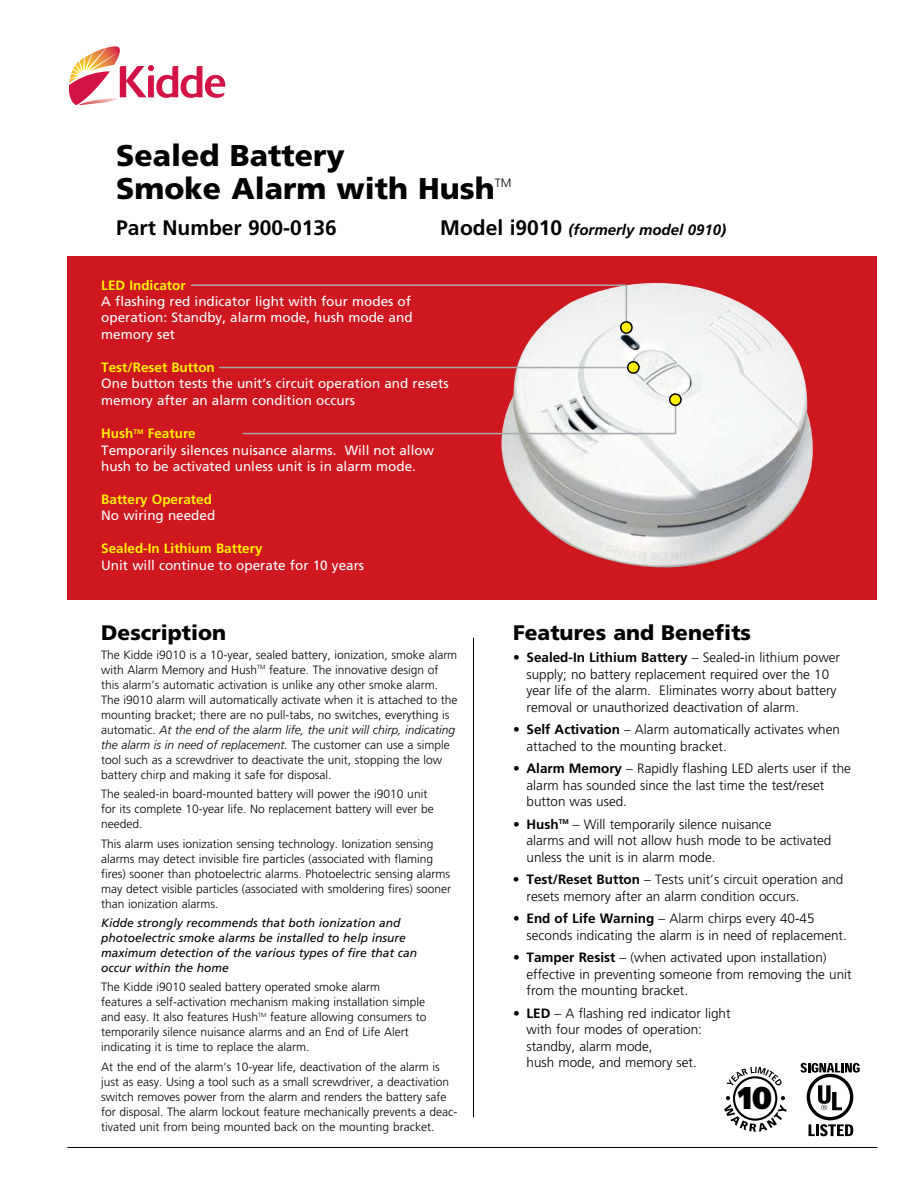
<style>
.page{position:relative;width:918px;height:1188px;background:#fff}
.page>*{position:absolute;margin:0;border:0;box-sizing:border-box;transform-origin:0 0}
.t1{font:900 31.5px "Frutiger";color:#000;scale:.85 1}
.t2{font:900 30px/33px "Frutiger";color:#000}
.t3{font:900 21px "Frutiger";color:#000}
.t4{font:700 21px "Frutiger";color:#000}
.t5{font:italic 700 15px "Frutiger";color:#000}
.t6{font:300 13.5px/16.5px "Frutiger";color:#000}
.t7{font:13.5px/16.5px "Frutiger";color:#fff}
.t8{font:700 13.5px "Frutiger";color:#fff200}
.t9{font:300 12px/15px "Frutiger";color:#000}
.t10{font:italic 12px/15px "Frutiger";color:#000}
.s1{font-style:normal;font-size:21px}
.s2{font-weight:700;color:#fff200}
.s3{font-style:italic}
.s4{font-weight:700}
</style>
<div class="page">
<div style="left:68px;top:256px;width:810px;height:344px;background:#ce171e"></div>
<svg style="left:69px;top:46px;width:156px;height:59px"></svg>
<hr style="left:473px;top:638px;width:1px;height:479px;background:#000">
<svg style="left:726px;top:1067px;width:56px;height:19px"></svg>
<div style="left:733px;top:1076px;width:44px;height:45px;border:2px solid #000;border-radius:50%"></div>
<svg style="left:724px;top:1096px;width:63px;height:36px"></svg>
<hr style="left:68px;top:1147px;width:810px;height:1px;background:#000">
<img style="left:502px;top:283px;width:311px;height:285px">
<svg style="left:191px;top:284px;width:437px;height:46px"></svg>
<div style="left:621px;top:322px;width:11px;height:11px;background:#fff200;border-radius:50%"></div>
<div style="left:620px;top:321px;width:13px;height:13px;border:2px solid #000;border-radius:50%"></div>
<hr style="left:219px;top:367px;width:414px;height:1px;background:#a7a9ac">
<div style="left:628px;top:362px;width:11px;height:11px;background:#fff200;border-radius:50%"></div>
<div style="left:627px;top:361px;width:13px;height:13px;border:2px solid #000;border-radius:50%"></div>
<svg style="left:242px;top:398px;width:435px;height:37px"></svg>
<div style="left:670px;top:394px;width:11px;height:11px;background:#fff200;border-radius:50%"></div>
<div style="left:669px;top:393px;width:13px;height:13px;border:2px solid #000;border-radius:50%"></div>
<div style="left:807px;top:1074px;width:46px;height:46px;border:3px solid #000;border-radius:50%"></div>
<svg style="left:818px;top:1085px;width:24px;height:25px"></svg>
<svg style="left:800px;top:1063px;width:60px;height:10px"></svg>
<svg style="left:809px;top:1124px;width:44px;height:12px"></svg>
<h2 class="t2" style="left:116px;top:139px;width:380px">Sealed Battery<br>Smoke Alarm with Hush</h2>
<p class="t9" style="left:495px;top:176px;width:18px">TM</p>
<h3 class="t4" style="left:116px;top:216px;width:222px">Part Number 900-0136</h3>
<p class="t5" style="left:440px;top:221px;width:287px"><span class="s1">Model i9010</span> (formerly model 0910)</p>
<p class="t8" style="left:101px;top:277px;width:86px">LED Indicator</p>
<p class="t7" style="left:101px;top:293px;width:313px;text-align:justify">A flashing red indicator light with four modes of operation: Standby, alarm mode, hush mode and memory set</p>
<p class="t8" style="left:101px;top:359px;width:115px">Test/Reset Button</p>
<p class="t7" style="left:101px;top:375px;width:349px">One button tests the unit’s circuit operation and resets memory after an alarm condition occurs</p>
<p class="t7" style="left:101px;top:425px;width:334px"><span class="s2">Hush</span><sup>TM</sup> <span class="s2">Feature<br></span>Temporarily silences nuisance alarms. Will not allow hush to be activated unless unit is in alarm mode.</p>
<p class="t8" style="left:101px;top:491px;width:112px">Battery Operated</p>
<p class="t7" style="left:101px;top:507px;width:116px">No wiring needed</p>
<p class="t8" style="left:101px;top:541px;width:163px">Sealed-In Lithium Battery</p>
<p class="t7" style="left:101px;top:557px;width:264px">Unit will continue to operate for 10 years</p>
<h3 class="t3" style="left:101px;top:620px;width:126px">Description</h3>
<p class="t9" style="left:101px;top:647px;width:358px">The Kidde i9010 is a 10-year, sealed battery, ionization, smoke alarm with Alarm Memory and Hush<sup>TM</sup> feature. The innovative design of this alarm’s automatic activation is unlike any other smoke alarm.<br>The i9010 alarm will automatically activate when it is attached to the mounting bracket; there are no pull-tabs, no switches, everything is automatic. <span class="s3">At the end of the alarm life, the unit will chirp, indicating the alarm is in need of replacement.</span> The customer can use a simple tool such as a screwdriver to deactivate the unit, stopping the low battery chirp and making it safe for disposal.</p>
<p class="t9" style="left:101px;top:787px;width:334px">The sealed-in board-mounted battery will power the i9010 unit for its complete 10-year life. No replacement battery will ever be needed.</p>
<p class="t9" style="left:101px;top:836px;width:352px">This alarm uses ionization sensing technology. Ionization sensing alarms may detect invisible fire particles (associated with flaming fires) sooner than photoelectric alarms. Photoelectric sensing alarms may detect visible particles (associated with smoldering fires) sooner than ionization alarms.</p>
<p class="t10" style="left:101px;top:915px;width:317px">Kidde strongly recommends that both ionization and photoelectric smoke alarms be installed to help insure maximum detection of the various types of fire that can occur within the home</p>
<p class="t9" style="left:101px;top:980px;width:327px">The Kidde i9010 sealed battery operated smoke alarm<br>features a self-activation mechanism making installation simple and easy. It also features Hush<sup>TM</sup> feature allowing consumers to temporarily silence nuisance alarms and an End of Life Alert indicating it is time to replace the alarm.</p>
<p class="t9" style="left:101px;top:1059px;width:358px">At the end of the alarm’s 10-year life, deactivation of the alarm is just as easy. Using a tool such as a small screwdriver, a deactivation switch removes power from the alarm and renders the battery safe for disposal. The alarm lockout feature mechanically prevents a deac&shy;tivated unit from being mounted back on the mounting bracket.</p>
<h3 class="t3" style="left:513px;top:620px;width:240px">Features and Benefits</h3>
<p class="t6" style="left:527px;top:649px;width:315px;text-indent:-14px"><span class="s4">• Sealed-In Lithium Battery</span> – Sealed-in lithium power supply; no battery replacement required over the 10 year life of the alarm. Eliminates worry about battery removal or unauthorized deactivation of alarm.</p>
<p class="t6" style="left:527px;top:721px;width:315px;text-indent:-14px"><span class="s4">• Self Activation</span> – Alarm automatically activates when attached to the mounting bracket.</p>
<p class="t6" style="left:527px;top:760px;width:326px;text-indent:-14px"><span class="s4">• Alarm Memory</span> – Rapidly flashing LED alerts user if the alarm has sounded since the last time the test/reset button was used.</p>
<p class="t6" style="left:526px;top:816px;width:306px;text-indent:-13px"><span class="s4">• Hush</span><sup>TM</sup> – Will temporarily silence nuisance<br>alarms and will not allow hush mode to be activated unless the unit is in alarm mode.</p>
<p class="t6" style="left:527px;top:871px;width:318px;text-indent:-14px"><span class="s4">• Test/Reset Button</span> – Tests unit’s circuit operation and resets memory after an alarm condition occurs.</p>
<p class="t6" style="left:527px;top:910px;width:322px;text-indent:-14px"><span class="s4">• End of Life Warning</span> – Alarm chirps every 40-45 seconds indicating the alarm is in need of replacement.</p>
<p class="t6" style="left:527px;top:949px;width:327px;text-indent:-14px"><span class="s4">• Tamper Resist</span> – (when activated upon installation) effective in preventing someone from removing the unit from the mounting bracket.</p>
<p class="t6" style="left:527px;top:1005px;width:206px;text-indent:-14px"><span class="s4">• LED</span> – A flashing red indicator light with four modes of operation: standby, alarm mode,<br>hush mode, and memory set.</p>
<h1 class="t1" style="left:738px;top:1079px;width:41px">10</h1>
</div>
